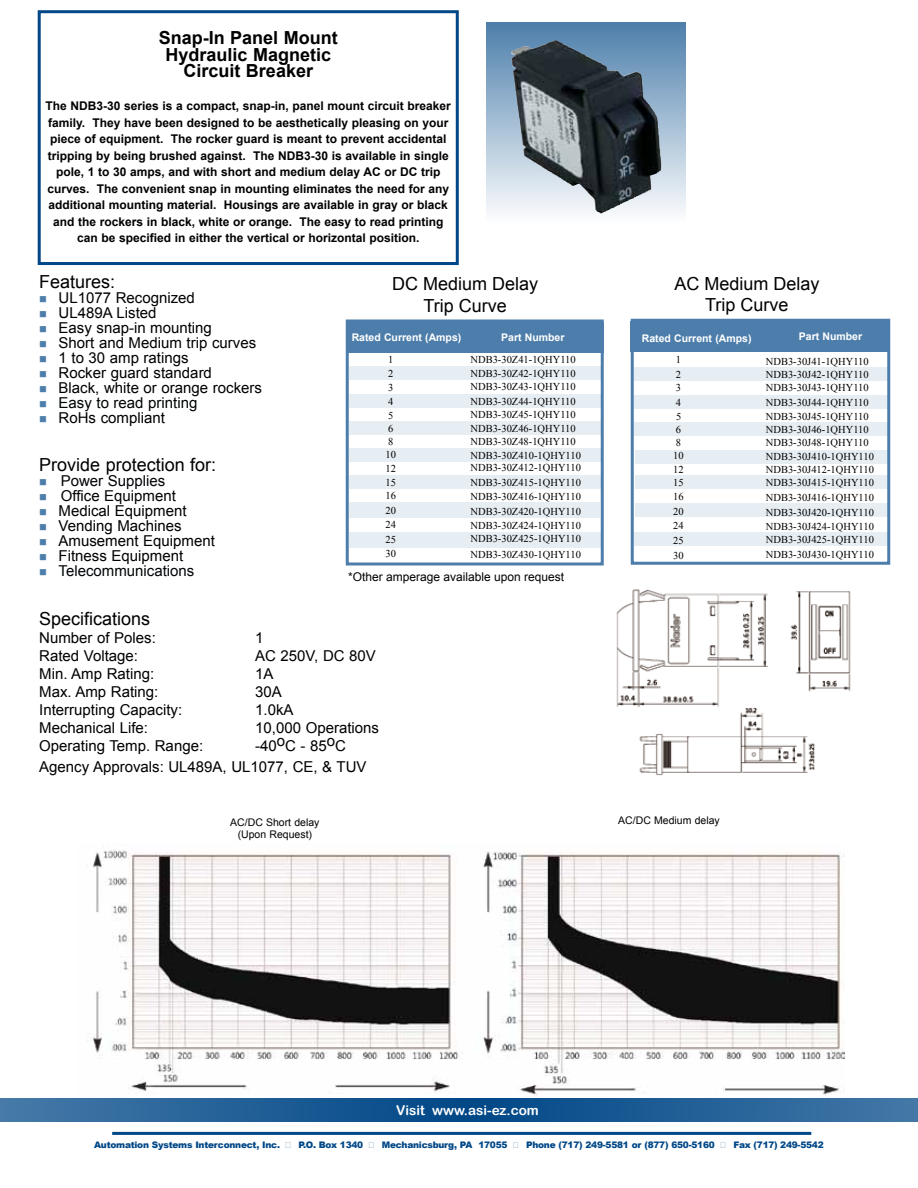
<style>
.page{position:relative;width:918px;height:1188px;background:#fff}
.page>*{position:absolute;margin:0;border:0;box-sizing:border-box;transform-origin:0 0}
.t1{font:18px/21.6px "Arial";color:#000;text-align:center}
.t2{font:700 18px/16.5px "Arial";color:#000;text-align:center}
.t3{font:15px/21px "Arial";color:#000}
.t4{font:15px "Arial";color:#000404}
.t5{font:15px "Arial";color:#000708}
.t6{font:15px "Arial";color:#000402}
.t7{font:15px "Arial";color:#000007}
.t8{font:13.5px "Arial Rounded MT Bold";color:#fff}
.t9{font:700 12px/16.5px "Arial";color:#000;text-align:center}
.t10{font:12px "Arial";color:#000}
.t11{font:10.5px/13.4px "Times New Roman";color:#000}
.t12{font:700 10.5px "Arial";color:#fff}
.t13{font:10.5px/12.6px "Arial";color:#000;text-align:center}
.t14{font:900 9px "Arial";letter-spacing:-.025em;color:#004787}
.s1{color:#4d7eab}
</style>
<div class="page">
<img style="left:78px;top:850px;width:767px;height:272px">
<div style="left:634px;top:532px;width:254px;height:14px;background:#e6edf3"></div>
<div style="left:635px;top:503px;width:254px;height:14px;background:#e6edf3"></div>
<div style="left:635px;top:475px;width:254px;height:14px;background:#e6edf3"></div>
<div style="left:635px;top:450px;width:254px;height:14px;background:#e6edf3"></div>
<div style="left:634px;top:422px;width:254px;height:14px;background:#e6edf3"></div>
<div style="left:635px;top:396px;width:253px;height:13px;background:#e6edf3"></div>
<div style="left:635px;top:367px;width:253px;height:13px;background:#e6edf3"></div>
<div style="left:630px;top:321px;width:260px;height:31px;background:#4d7eab"></div>
<div style="left:349px;top:503px;width:251px;height:15px;background:#e6edf3"></div>
<div style="left:349px;top:475px;width:251px;height:14px;background:#e6edf3"></div>
<div style="left:349px;top:448px;width:252px;height:14px;background:#e6edf3"></div>
<div style="left:349px;top:421px;width:253px;height:14px;background:#e6edf3"></div>
<div style="left:349px;top:394px;width:254px;height:14px;background:#e6edf3"></div>
<div style="left:349px;top:366px;width:254px;height:14px;background:#e6edf3"></div>
<hr style="left:112px;top:1132px;width:699px;height:3px;background:#004787">
<svg style="left:0;top:1099px;width:918px;height:22px;background:#226097"></svg>
<div style="left:348px;top:322px;width:256px;height:31px;background:#4d7eab"></div>
<div style="left:38px;top:10px;width:421px;height:255px;border:3px solid #004787"></div>
<div style="left:486px;top:22px;width:200px;height:200px;background:linear-gradient(to bottom,#4d7fab,#fbfcfd)"></div>
<img style="left:511px;top:40px;width:151px;height:173px">
<div style="left:349px;top:532px;width:252px;height:16px;background:#e6edf3"></div>
<div style="left:346px;top:320px;width:258px;height:246px;border:3px solid #4d7eab"></div>
<div style="left:631px;top:319px;width:259px;height:246px;border:3px solid #4d7eab"></div>
<img style="left:616px;top:589px;width:235px;height:187px">
<h1 class="t2" style="left:159px;top:30px;width:181px">Snap-In Panel Mount<br>Hydraulic Magnetic<br>Circuit Breaker</h1>
<p class="t9" style="left:46px;top:98px;width:407px">The NDB3-30 series is a compact, snap-in, panel mount circuit breaker family. They have been designed to be aesthetically pleasing on your piece of equipment. The rocker guard is meant to prevent accidental tripping by being brushed against. The NDB3-30 is available in single pole, 1 to 30 amps, and with short and medium delay AC or DC trip curves. The convenient snap in mounting eliminates the need for any additional mounting material. Housings are available in gray or black and the rockers in black, white or orange. The easy to read printing can be specified in either the vertical or horizontal position.</p>
<h1 class="t1" style="left:39px;top:271px;width:78px">Features:</h1>
<h2 class="t3" style="left:39px;top:287px;width:157px"><span class="s1">■</span> UL1077 Recognized</h2>
<h2 class="t3" style="left:39px;top:302px;width:119px"><span class="s1">■</span> UL489A Listed</h2>
<h2 class="t3" style="left:39px;top:317px;width:174px"><span class="s1">■</span> Easy snap-in mounting</h2>
<h2 class="t3" style="left:39px;top:332px;width:218px"><span class="s1">■</span> Short and Medium trip curves</h2>
<h2 class="t3" style="left:39px;top:347px;width:151px"><span class="s1">■</span> 1 to 30 amp ratings</h2>
<h2 class="t3" style="left:39px;top:362px;width:174px"><span class="s1">■</span> Rocker guard standard</h2>
<h2 class="t3" style="left:39px;top:377px;width:224px"><span class="s1">■</span> Black, white or orange rockers</h2>
<h2 class="t4" style="left:39px;top:393px;width:160px"><span class="s1">■</span> Easy to read printing</h2>
<h2 class="t3" style="left:39px;top:407px;width:127px"><span class="s1">■</span> RoHs compliant</h2>
<h1 class="t1" style="left:39px;top:454px;width:179px">Provide protection for:</h1>
<h2 class="t7" style="left:39px;top:471px;width:128px"><span class="s1">■</span> Power Supplies</h2>
<h2 class="t6" style="left:39px;top:486px;width:138px"><span class="s1">■</span> Office Equipment</h2>
<h2 class="t3" style="left:39px;top:500px;width:149px"><span class="s1">■</span> Medical Equipment</h2>
<h2 class="t3" style="left:39px;top:515px;width:144px"><span class="s1">■</span> Vending Machines</h2>
<h2 class="t3" style="left:39px;top:530px;width:177px"><span class="s1">■</span> Amusement Equipment</h2>
<h2 class="t3" style="left:39px;top:545px;width:146px"><span class="s1">■</span> Fitness Equipment</h2>
<h2 class="t5" style="left:39px;top:561px;width:157px"><span class="s1">■</span> Telecommunications</h2>
<h1 class="t1" style="left:39px;top:608px;width:113px">Specifications</h1>
<h2 class="t3" style="left:39px;top:627px;width:118px">Number of Poles:</h2>
<h2 class="t3" style="left:255px;top:627px;width:10px">1</h2>
<h2 class="t3" style="left:39px;top:645px;width:100px">Rated Voltage:</h2>
<h2 class="t3" style="left:255px;top:645px;width:122px">AC 250V, DC 80V</h2>
<h2 class="t3" style="left:39px;top:663px;width:117px">Min. Amp Rating:</h2>
<h2 class="t3" style="left:255px;top:663px;width:20px">1A</h2>
<h2 class="t3" style="left:39px;top:681px;width:121px">Max. Amp Rating:</h2>
<h2 class="t3" style="left:255px;top:681px;width:28px">30A</h2>
<h2 class="t3" style="left:39px;top:699px;width:144px">Interrupting Capacity:</h2>
<h2 class="t3" style="left:255px;top:699px;width:40px">1.0kA</h2>
<h2 class="t3" style="left:39px;top:717px;width:110px">Mechanical Life:</h2>
<h2 class="t3" style="left:255px;top:717px;width:125px">10,000 Operations</h2>
<h2 class="t3" style="left:39px;top:735px;width:165px">Operating Temp. Range:</h2>
<h1 class="t1" style="left:392px;top:273px;width:148px">DC Medium Delay<br>Trip Curve</h1>
<h1 class="t1" style="left:674px;top:273px;width:147px">AC Medium Delay<br>Trip Curve</h1>
<p class="t12" style="left:501px;top:330px;width:65px">Part Number</p>
<p class="t12" style="left:799px;top:329px;width:65px">Part Number</p>
<p class="t12" style="left:352px;top:330px;width:111px">Rated Current (Amps)</p>
<p class="t12" style="left:642px;top:332px;width:111px">Rated Current (Amps)</p>
<p class="t11" style="left:388px;top:352px;width:7px;line-height:14.1px;text-align:justify">1<br>2<br>3<br>4</p>
<p class="t11" style="left:386px;top:408px;width:12px">5<br>6<br>8<br>10<br>12<br>15<br>16</p>
<p class="t11" style="left:386px;top:504px;width:12px">20</p>
<p class="t11" style="left:676px;top:353px;width:7px;line-height:14px;text-align:justify">1<br>2<br>3</p>
<p class="t11" style="left:676px;top:395px;width:7px;line-height:14.2px">4<br>5</p>
<p class="t11" style="left:673px;top:422px;width:12px">6<br>8<br>10<br>12<br>15<br>16</p>
<p class="t11" style="left:673px;top:504px;width:12px;line-height:14.4px">20<br>24</p>
<p class="t11" style="left:673px;top:548px;width:12px">30</p>
<p class="t11" style="left:471px;top:353px;width:107px">NDB3-30Z41-1QHY110</p>
<p class="t11" style="left:766px;top:354px;width:104px;text-align:justify">NDB3-30J41-1QHY110<br>NDB3-30J42-1QHY110<br>NDB3-30J43-1QHY110</p>
<p class="t11" style="left:766px;top:395px;width:110px">NDB3-30J44-1QHY110<br>NDB3-30J45-1QHY110<br>NDB3-30J46-1QHY110<br>NDB3-30J48-1QHY110<br>NDB3-30J410-1QHY110</p>
<p class="t11" style="left:766px;top:462px;width:110px">NDB3-30J412-1QHY110<br>NDB3-30J415-1QHY110</p>
<p class="t11" style="left:766px;top:491px;width:110px;line-height:14.1px;text-align:justify">NDB3-30J416-1QHY110<br>NDB3-30J420-1QHY110<br>NDB3-30J424-1QHY110<br>NDB3-30J425-1QHY110<br>NDB3-30J430-1QHY110</p>
<p class="t11" style="left:471px;top:367px;width:107px;line-height:12.9px">NDB3-30Z42-1QHY110<br>NDB3-30Z43-1QHY110</p>
<p class="t11" style="left:471px;top:395px;width:112px">NDB3-30Z44-1QHY110<br>NDB3-30Z45-1QHY110<br>NDB3-30Z46-1QHY110<br>NDB3-30Z48-1QHY110<br>NDB3-30Z410-1QHY110</p>
<p class="t11" style="left:471px;top:460px;width:112px;line-height:14.2px;text-align:justify">NDB3-30Z412-1QHY110<br>NDB3-30Z415-1QHY110<br>NDB3-30Z416-1QHY110<br>NDB3-30Z420-1QHY110<br>NDB3-30Z424-1QHY110<br>NDB3-30Z425-1QHY110</p>
<p class="t11" style="left:471px;top:547px;width:112px">NDB3-30Z430-1QHY110</p>
<p class="t11" style="left:386px;top:518px;width:12px">24</p>
<p class="t11" style="left:386px;top:547px;width:12px">30</p>
<p class="t11" style="left:386px;top:533px;width:12px">25</p>
<p class="t11" style="left:673px;top:533px;width:12px">25</p>
<p class="t10" style="left:348px;top:568px;width:218px">*Other amperage available upon request</p>
<h2 class="t3" style="left:39px;top:735px;width:329px;text-indent:216px">-40oC - 85oC<br>Agency Approvals: UL489A, UL1077, CE, &amp; TUV</h2>
<p class="t13" style="left:230px;top:816px;width:91px">AC/DC Short delay (Upon Request)</p>
<p class="t13" style="left:618px;top:814px;width:103px">AC/DC Medium delay</p>
<p class="t8" style="left:396px;top:1102px;width:144px">Visit www.asi-ez.com</p>
<p class="t14" style="left:94px;top:1138px;width:187px">Automation Systems Interconnect, Inc.</p>
<p class="t14" style="left:299px;top:1138px;width:66px">P.O. Box 1340</p>
<p class="t14" style="left:382px;top:1138px;width:127px">Mechanicsburg, PA 17055</p>
<p class="t14" style="left:526px;top:1138px;width:190px">Phone (717) 249-5581 or (877) 650-5160</p>
<p class="t14" style="left:733px;top:1138px;width:92px">Fax (717) 249-5542</p>
</div>
